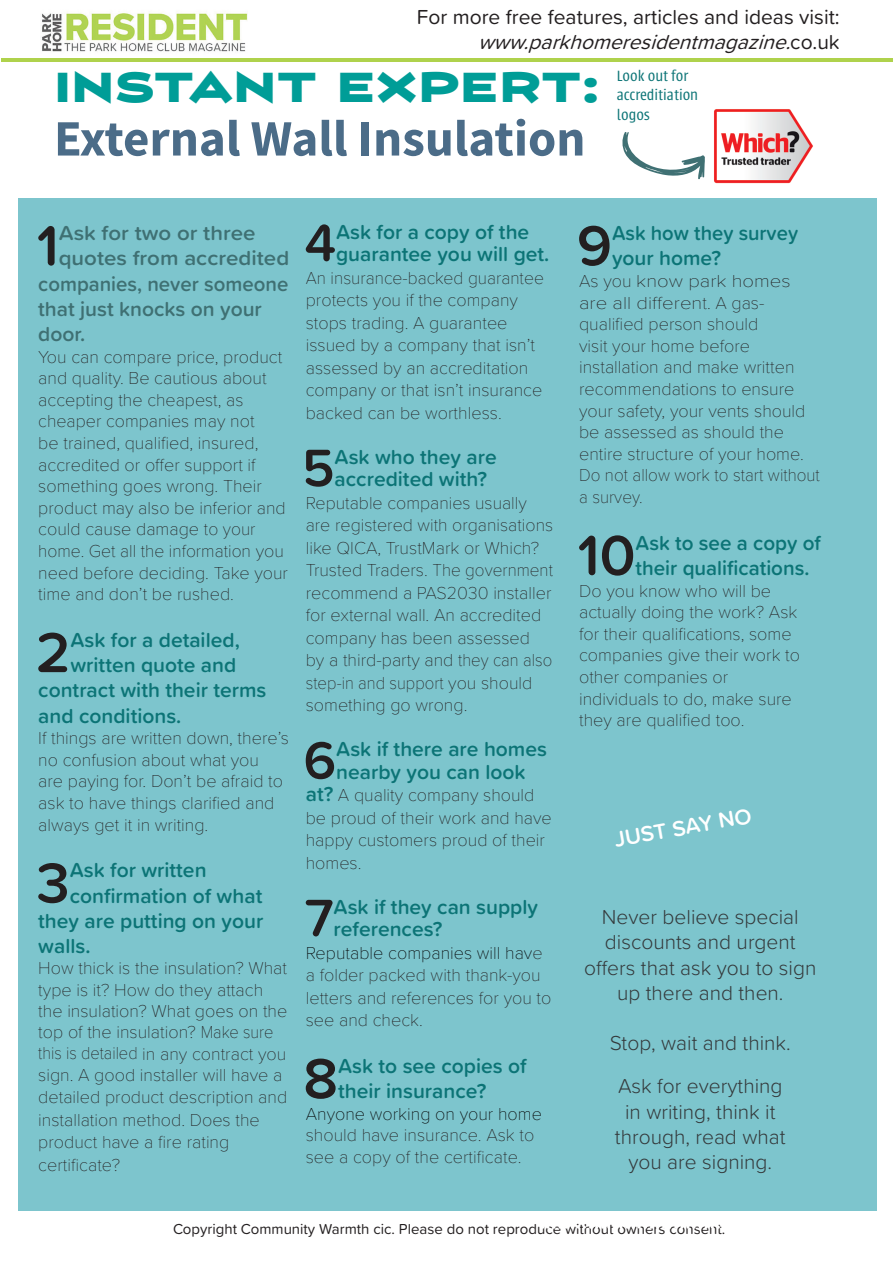
<style>
.page{position:relative;width:893px;height:1263px;background:#fff}
.page>*{position:absolute;margin:0;border:0;box-sizing:border-box;transform-origin:0 0}
.t1{font:600 58.5px "Proxima Soft";color:#231f20}
.t2{font:600 54.45px "Proxima Soft";color:#231f20}
.t3{font:700 51px "Source Sans Pro";color:#4b6c88}
.t4{font:39px "Vortice Concept";color:#009d97}
.t5{font:600 22.5px "Proxima Soft";color:#fff}
.t6{font:600 21px/22.5px "Proxima Soft";color:#0c7476}
.t7{font:300 21px/25.2px "Proxima Soft";color:#34393b;text-align:center}
.t8{font:21px/25.2px "Proxima Soft";color:#231f20;text-align:right}
.t9{font:600 21px "Proxima Soft";color:#3f7073}
.t10{font:600 21px "Proxima Soft";color:#3f7073;scale:1.06 1}
.t11{font:600 21px/25.2px "Proxima Soft";color:#0c7476;scale:.96 1}
.t12{font:100 18px/21.6px "Proxima Soft";color:#231f20}
.t13{font:100 18px "Proxima Soft";color:#000}
.t14{font:300 16.5px/19.8px "Urbana";color:#0c7476}
.t15{font:15px "Proxima Soft";color:#231f20}
.s1{font-style:italic}
.s2{font-weight:600;font-size:21px;color:#0c7476}
.s3{color:#000001}
</style>
<div class="page">
<div style="left:18px;top:198px;width:859px;height:1012px;background:#7dc5cd"></div>
<img style="left:41px;top:11px;width:207px;height:41px">
<hr style="left:2px;top:59px;width:891px;height:3px;background:#afd24c">
<img style="left:714px;top:109px;width:99px;height:75px">
<svg style="left:622px;top:132px;width:83px;height:47px"></svg>
<p class="t8" style="left:417px;top:3px;width:424px">For more free features, articles and ideas visit: <span class="s1">www.parkhomeresidentmagazine.</span>c o . u k</p>
<h3 class="t4" style="left:54px;top:68px;width:548px">INSTANT EXPERT:</h3>
<h3 class="t3" style="left:54px;top:104px;width:533px">External Wall Insulation</h3>
<p class="t14" style="left:617px;top:66px;width:83px">Look out for accreditiation logos</p>
<h1 class="t1" style="left:37px;top:202px;width:24px">1</h1>
<p class="t10" style="left:59px;top:217px;width:187px">Ask for two or three</p>
<p class="t10" style="left:59px;top:242px;width:219px">quotes from accredited</p>
<p class="t9" style="left:38px;top:268px;width:252px">companies, never someone</p>
<p class="t9" style="left:38px;top:293px;width:225px">that just knocks on your</p>
<p class="t9" style="left:38px;top:318px;width:48px">door.</p>
<p class="t12" style="left:38px;top:345px;width:251px">You can compare price, product and quality. Be cautious about accepting the cheapest, as cheaper companies may not<br>be trained, qualified, insured, accredited or offer support if something goes wrong. Their product may also be inferior and could cause damage to your home. Get all the information you need before deciding. Take your time and don’t be rushed.</p>
<h1 class="t1" style="left:36px;top:609px;width:36px">2</h1>
<p class="t6" style="left:70px;top:628px;width:171px">Ask for a detailed,</p>
<p class="t6" style="left:70px;top:653px;width:167px">written quote and</p>
<p class="t6" style="left:38px;top:678px;width:230px">contract with their terms</p>
<p class="t6" style="left:38px;top:703px;width:145px">and conditions.</p>
<p class="t12" style="left:38px;top:726px;width:252px">If things are written down, there’s no confusion about what you<br>are paying for. Don’t be afraid to ask to have things clarified and always get it in writing.</p>
<h1 class="t1" style="left:36px;top:839px;width:35px">3</h1>
<p class="t6" style="left:70px;top:858px;width:138px">Ask for written</p>
<p class="t6" style="left:70px;top:883px;width:194px">confirmation of what</p>
<p class="t6" style="left:38px;top:909px;width:227px">they are putting on your</p>
<p class="t6" style="left:38px;top:934px;width:54px">walls.</p>
<p class="t12" style="left:38px;top:956px;width:251px">How thick is the insulation? What type is it? How do they attach the insulation? What goes on the top of the insulation? Make sure this is detailed in any contract you sign. A good installer will have a detailed product description and installation method. Does the product have a fire rating certificate?</p>
<h2 class="t2" style="left:305px;top:202px;width:33px">4</h2>
<p class="t6" style="left:336px;top:219px;width:215px">Ask for a copy of the guarantee you will get.</p>
<p class="t12" style="left:306px;top:265px;width:240px;line-height:22.5px">An insurance-backed guarantee protects you if the company stops trading. A guarantee issued by a company that isn’t assessed by an accreditation company or that isn’t insurance backed can be worthless.</p>
<h2 class="t2" style="left:302px;top:427px;width:34px">5</h2>
<p class="t6" style="left:335px;top:444px;width:164px">Ask who they are accredited with?</p>
<p class="t12" style="left:306px;top:490px;width:249px;line-height:22.5px">Reputable companies usually are registered with organisations like QICA, TrustMark or Which?<br>Trusted Traders. The government recommend a PAS2030 installer for external wall. An accredited company has been assessed by a third-party and they can also step-in and support you should something go wrong.</p>
<h2 class="t2" style="left:303px;top:719px;width:34px">6</h2>
<p class="t6" style="left:336px;top:737px;width:212px">Ask if there are homes nearby you can look</p>
<p class="t12" style="left:306px;top:783px;width:248px;line-height:22.5px"><span class="s2">at?</span> A quality company should be proud of their work and have happy customers proud of their homes.</p>
<h2 class="t2" style="left:305px;top:877px;width:30px">7</h2>
<p class="t6" style="left:334px;top:894px;width:206px">Ask if they can supply references?</p>
<p class="t12" style="left:306px;top:940px;width:247px;line-height:22.5px"><span class="s3">Reputable companies will hav</span>e a folder packed with thank-you letters and references for you to see and check.</p>
<h1 class="t1" style="left:303px;top:1035px;width:36px">8</h1>
<p class="t6" style="left:338px;top:1052px;width:190px;line-height:25.2px">Ask to see copies of their insurance?</p>
<p class="t13" style="left:306px;top:1100px;width:238px">Anyone working on your home</p>
<p class="t12" style="left:306px;top:1123px;width:230px">should have insurance. Ask to see a copy of the certificate.</p>
<h1 class="t1" style="left:577px;top:202px;width:37px">9</h1>
<p class="t11" style="left:612px;top:220px;width:195px">Ask how they survey your home?</p>
<p class="t12" style="left:579px;top:269px;width:242px">As you know park homes are all different. A gas&shy;qualified person should<br>visit your home before installation and make written recommendations to ensure your safety, your vents should be assessed as should the entire structure of your home.<br>Do not allow work to start without a survey.</p>
<h1 class="t1" style="left:577px;top:511px;width:60px">10</h1>
<p class="t6" style="left:636px;top:529px;width:187px;line-height:25.2px">Ask to see a copy of their qualifications.</p>
<p class="t12" style="left:579px;top:579px;width:223px">Do you know who will be actually doing the work? Ask for their qualifications, some companies give their work to other companies or individuals to do, make sure they are qualified too.</p>
<p class="t5" style="left:611px;top:823px;width:141px;rotate:-10deg">JUST SAY NO</p>
<p class="t7" style="left:584px;top:903px;width:234px">Never believe special discounts and urgent offers that ask you to sign up there and then.</p>
<p class="t7" style="left:610px;top:1020px;width:182px;line-height:43.2px">Stop, wait and think.<br>Ask for everything</p>
<p class="t7" style="left:615px;top:1098px;width:172px">in writing, think it through, read what you are signing.</p>
<p class="t15" style="left:173px;top:1217px;width:554px">Copyright Community Warmth cic. Please do not reproduce without owners consent.</p>
</div>
